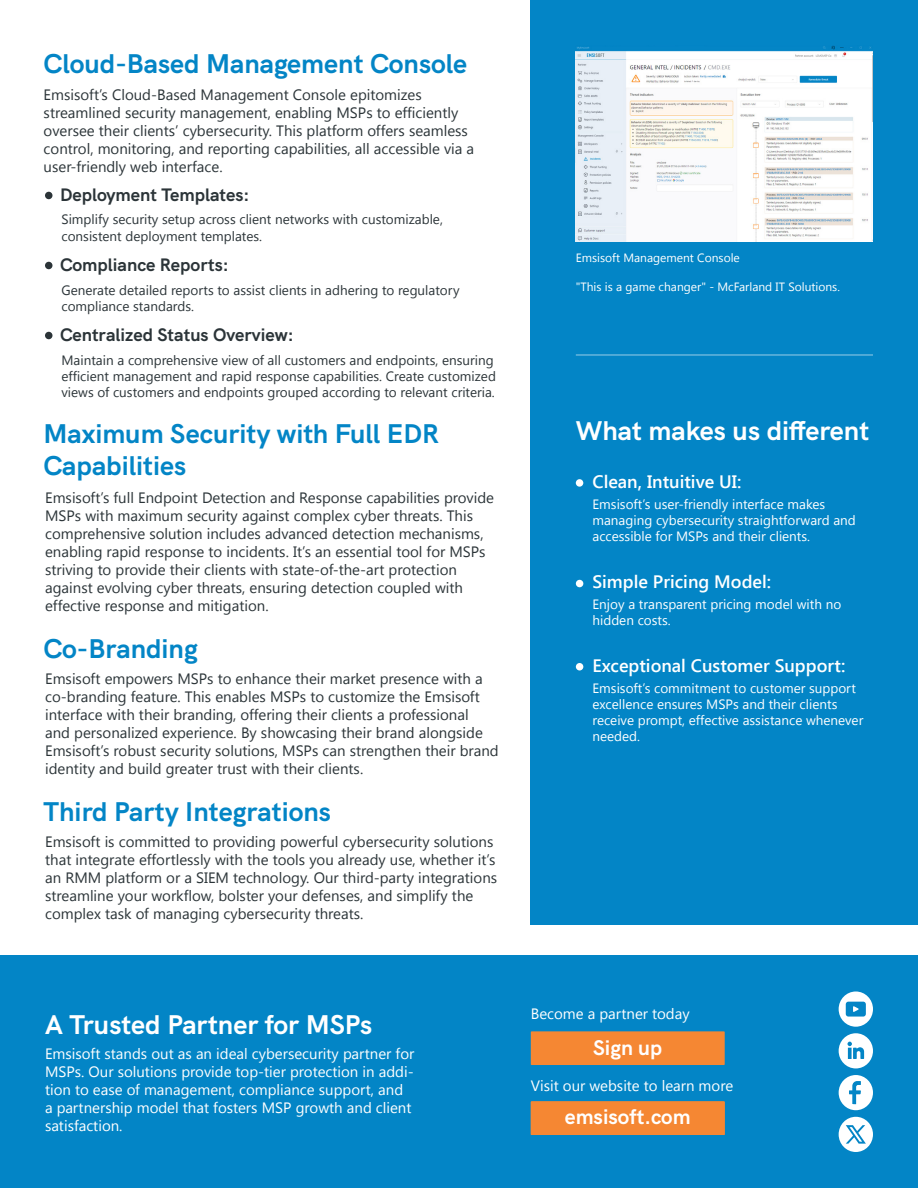
<style>
.page{position:relative;width:918px;height:1188px;background:#fff}
.page>*{position:absolute;margin:0;border:0;box-sizing:border-box;transform-origin:0 0}
.t1{font:700 27px "HK Grotesk";color:#0385c6}
.t2{font:700 27px "HK Grotesk";color:#fff}
.t3{font:700 21px "HK Grotesk";color:#fff}
.t4{font:700 18px "HK Grotesk";color:#2b3438}
.t5{font:600 18px "Segoe UI";color:#fff}
.t6{font:15px/18px "Segoe UI";color:#2b3438}
.t7{font:15px/18px "Segoe UI";color:#fff}
.t8{font:13.5px/16.2px "Segoe UI";color:#2b3438}
.t9{font:13.5px/16.2px "Segoe UI";color:#fff}
.t10{font:12px "Segoe UI";color:#fff}
</style>
<div class="page">
<div style="left:0;top:956px;width:918px;height:232px;background:#0385c6"></div>
<div style="left:531px;top:0;width:387px;height:925px;background:#0385c6"></div>
<div style="left:45px;top:192px;width:7px;height:7px;background:#2b3438;border-radius:50%"></div>
<div style="left:45px;top:262px;width:7px;height:7px;background:#2b3438;border-radius:50%"></div>
<div style="left:45px;top:332px;width:7px;height:7px;background:#2b3438;border-radius:50%"></div>
<hr style="left:576px;top:354px;width:297px;height:2px;background:#fff">
<div style="left:576px;top:479px;width:7px;height:8px;background:#fff;border-radius:50%"></div>
<div style="left:576px;top:580px;width:7px;height:7px;background:#fff;border-radius:50%"></div>
<div style="left:576px;top:663px;width:7px;height:7px;background:#fff;border-radius:50%"></div>
<svg style="left:839px;top:1033px;width:34px;height:35px"></svg>
<svg style="left:839px;top:1075px;width:34px;height:35px"></svg>
<svg style="left:839px;top:992px;width:34px;height:35px"></svg>
<svg style="left:839px;top:1117px;width:34px;height:35px"></svg>
<div style="left:531px;top:1031px;width:194px;height:34px;background:#f58733"></div>
<div style="left:531px;top:1101px;width:194px;height:34px;background:#f58733"></div>
<img style="left:576px;top:45px;width:297px;height:197px">
<p class="t1" style="left:44px;top:42px;width:425px">Cloud-Based Management Console</p>
<p class="t6" style="left:44px;top:85px;width:432px">Emsisoft’s Cloud-Based Management Console epitomizes streamlined security management, enabling MSPs to efficiently oversee their clients’ cybersecurity. This platform offers seamless control, monitoring, and reporting capabilities, all accessible via a user-friendly web interface.</p>
<p class="t4" style="left:60px;top:181px;width:191px">Deployment Templates:</p>
<p class="t8" style="left:62px;top:211px;width:383px">Simplify security setup across client networks with customizable, consistent deployment templates.</p>
<p class="t4" style="left:60px;top:251px;width:170px">Compliance Reports:</p>
<p class="t8" style="left:62px;top:281px;width:400px">Generate detailed reports to assist clients in adhering to regulatory compliance standards.</p>
<p class="t4" style="left:60px;top:321px;width:235px">Centralized Status Overview:</p>
<p class="t8" style="left:62px;top:351px;width:436px">Maintain a comprehensive view of all customers and endpoints, ensuring efficient management and rapid response capabilities. Create customized views of customers and endpoints grouped according to relevant criteria.</p>
<p class="t1" style="left:44px;top:412px;width:397px">Maximum Security with Full EDR</p>
<p class="t1" style="left:44px;top:444px;width:144px">Capabilities</p>
<p class="t6" style="left:45px;top:488px;width:451px">Emsisoft’s full Endpoint Detection and Response capabilities provide MSPs with maximum security against complex cyber threats. This comprehensive solution includes advanced detection mechanisms, enabling rapid response to incidents. It’s an essential tool for MSPs striving to provide their clients with state-of-the-art protection against evolving cyber threats, ensuring detection coupled with effective response and mitigation.</p>
<p class="t1" style="left:44px;top:627px;width:156px">Co-Branding</p>
<p class="t6" style="left:45px;top:669px;width:455px">Emsisoft empowers MSPs to enhance their market presence with a co-branding feature. This enables MSPs to customize the Emsisoft interface with their branding, offering their clients a professional<br>and personalized experience. By showcasing their brand alongside Emsisoft’s robust security solutions, MSPs can strengthen their brand identity and build greater trust with their clients.</p>
<p class="t1" style="left:44px;top:790px;width:289px">Third Party Integrations</p>
<p class="t6" style="left:45px;top:832px;width:454px">Emsisoft is committed to providing powerful cybersecurity solutions that integrate effortlessly with the tools you already use, whether it’s an RMM platform or a SIEM technology. Our third-party integrations streamline your workflow, bolster your defenses, and simplify the complex task of managing cybersecurity threats.</p>
<p class="t10" style="left:576px;top:250px;width:166px">Emsisoft Management Console</p>
<p class="t10" style="left:576px;top:278px;width:266px">"This is a game changer" - McFarland IT Solutions.</p>
<p class="t2" style="left:576px;top:410px;width:295px">What makes us different</p>
<p class="t5" style="left:592px;top:469px;width:150px">Clean, Intuitive UI:</p>
<p class="t9" style="left:592px;top:495px;width:265px">Emsisoft’s user-friendly interface makes managing cybersecurity straightforward and accessible for MSPs and their clients.</p>
<p class="t5" style="left:592px;top:569px;width:180px">Simple Pricing Model:</p>
<p class="t9" style="left:592px;top:596px;width:250px">Enjoy a transparent pricing model with no hidden costs.</p>
<p class="t5" style="left:592px;top:653px;width:254px">Exceptional Customer Support:</p>
<p class="t9" style="left:592px;top:679px;width:272px">Emsisoft’s commitment to customer support excellence ensures MSPs and their clients receive prompt, effective assistance whenever needed.</p>
<p class="t7" style="left:531px;top:1004px;width:160px">Become a partner today</p>
<p class="t2" style="left:45px;top:1004px;width:329px">A Trusted Partner for MSPs</p>
<p class="t7" style="left:45px;top:1044px;width:371px">Emsisoft stands out as an ideal cybersecurity partner for MSPs. Our solutions provide top-tier protection in addi&shy;tion to ease of management, compliance support, and a partnership model that fosters MSP growth and client satisfaction.</p>
<p class="t3" style="left:593px;top:1031px;width:71px">Sign up</p>
<p class="t7" style="left:531px;top:1076px;width:204px">Visit our website to learn more</p>
<p class="t3" style="left:565px;top:1101px;width:127px">emsisoft.com</p>
<p class="t3" style="left:593px;top:1101px;width:71px">S gn up</p>
</div>
